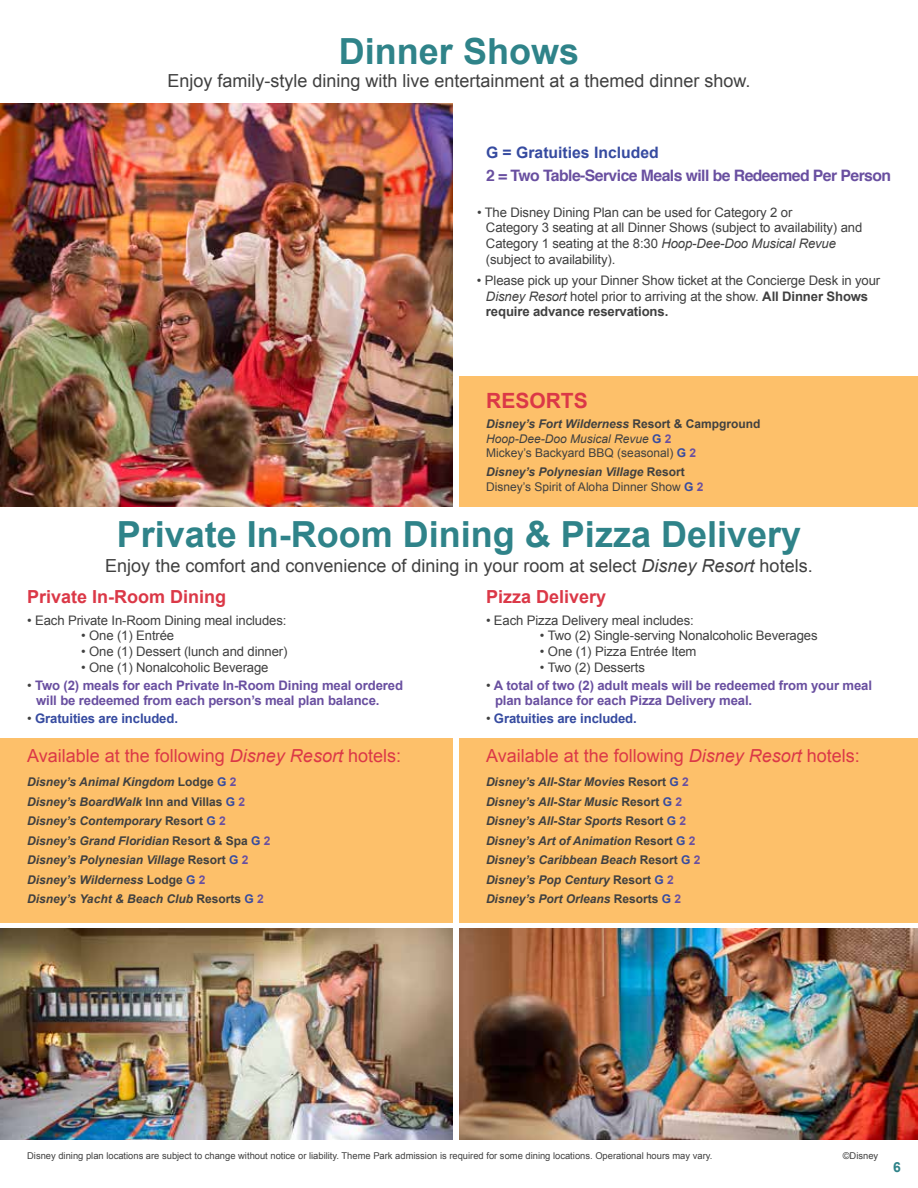
<style>
.page{position:relative;width:918px;height:1188px;background:#fff}
.page>*{position:absolute;margin:0;border:0;box-sizing:border-box;transform-origin:0 0}
.t1{font:700 36px "Arial";color:#2f8389}
.t2{font:700 21px "Arial";color:#db3847}
.t3{font:18px "Arial";color:#404040}
.t4{font:18px "Arial";color:#db3847}
.t5{font:700 18px "Arial";color:#db3847}
.t6{font:700 15.75px "Helvetica";letter-spacing:-.035em;color:#694fa0}
.t7{font:700 15.75px "Arial";color:#364ba0}
.t8{font:700 13.95px "Arial";color:#2f8389}
.t9{font:13.2px/15.8px "Arial";letter-spacing:-.01em;color:#404040}
.t10{font:700 13.2px/15px "Arial";letter-spacing:-.01em;color:#694fa0}
.t11{font:700 13.2px "Arial";letter-spacing:-.01em;color:#364ba0}
.t12{font:italic 700 12px/19.5px "Arial";color:#404040}
.t13{font:12px/14.4px "Arial";color:#404040}
.t14{font:9.3px "Arial";color:#404040}
.s1{font-style:italic}
.s2{font-weight:700}
.s3{font-weight:700;font-style:italic}
.s4{font-weight:700;color:#364ba0}
.s5{font-weight:700;color:#694fa0}
.s6{font-weight:400;color:#404040}
.s7{font-style:normal}
.s8{font-style:normal;color:#364ba0}
.s9{font-style:normal;color:#694fa0}
</style>
<div class="page">
<div style="left:0;top:738px;width:453px;height:184px;background:#fdc06a"></div>
<div style="left:459px;top:738px;width:459px;height:184px;background:#fdc06a"></div>
<div style="left:459px;top:376px;width:459px;height:131px;background:#fdc06a"></div>
<img style="left:0;top:104px;width:453px;height:403px">
<img style="left:459px;top:929px;width:459px;height:210px">
<img style="left:0;top:929px;width:453px;height:210px">
<h1 class="t1" style="left:339px;top:27px;width:242px">Dinner Shows</h1>
<h3 class="t3" style="left:167px;top:69px;width:585px">Enjoy family-style dining with live entertainment at a themed dinner show.</h3>
<p class="t7" style="left:486px;top:142px;width:174px">G = Gratuities Included</p>
<p class="t6" style="left:486px;top:162px;width:407px">2 = Two Table-Service Meals will be Redeemed Per Person</p>
<p class="t9" style="left:486px;top:204px;width:378px;text-indent:-9px">• The Disney Dining Plan can be used for Category 2 or<br>Category 3 seating at all Dinner Shows (subject to availability) and Category 1 seating at the 8:30 <span class="s1">Hoop-Dee-Doo Musical Revue </span>(subject to availability).</p>
<p class="t9" style="left:486px;top:272px;width:396px;text-indent:-9px">• Please pick up your Dinner Show ticket at the Concierge Desk in your<br><span class="s1">Disney Resort</span> hotel prior to arriving at the show. <span class="s2">All Dinner Shows require advance reservations.</span></p>
<h2 class="t2" style="left:486px;top:387px;width:103px">RESORTS</h2>
<p class="t13" style="left:486px;top:417px;width:276px"><span class="s3">Disney’s Fort Wilderness</span> <span class="s2">Resort &amp; Campground<br></span><span class="s1">Hoop-Dee-Doo Musical Revue</span> <span class="s4">G</span> <span class="s5">2<br></span>Mickey’s Backyard BBQ (seasonal) <span class="s4">G</span> <span class="s5">2</span></p>
<p class="t13" style="left:486px;top:465px;width:219px"><span class="s3">Disney’s Polynesian Village</span> <span class="s2">Resort<br></span>Disney’s Spirit of Aloha Dinner Show <span class="s4">G</span> <span class="s5">2</span></p>
<h1 class="t1" style="left:117px;top:511px;width:686px">Private In-Room Dining &amp; Pizza Delivery</h1>
<h3 class="t3" style="left:105px;top:554px;width:709px">Enjoy the comfort and convenience of dining in your room at select <span class="s1">Disney Resort</span> hotels.</h3>
<p class="t9" style="left:27px;top:612px;width:261px">• Each Private In-Room Dining meal includes:</p>
<p class="t9" style="left:81px;top:628px;width:95px">• One (1) Entrée</p>
<p class="t9" style="left:81px;top:644px;width:208px">• One (1) Dessert (lunch and dinner)</p>
<p class="t9" style="left:81px;top:660px;width:189px">• One (1) Nonalcoholic Beverage</p>
<p class="t10" style="left:36px;top:678px;width:368px;text-indent:-9px"><span class="s6">•</span> Two (2) meals for each Private In-Room Dining meal ordered will be redeemed from each person’s meal plan balance.</p>
<p class="t11" style="left:27px;top:710px;width:152px"><span class="s6">•</span> Gratuities are included.</p>
<h3 class="t5" style="left:486px;top:585px;width:122px">Pizza Delivery</h3>
<h3 class="t5" style="left:27px;top:585px;width:201px">Private In-Room Dining</h3>
<p class="t9" style="left:486px;top:612px;width:209px">• Each Pizza Delivery meal includes:</p>
<p class="t9" style="left:540px;top:628px;width:279px">• Two (2) Single-serving Nonalcoholic Beverages</p>
<p class="t9" style="left:540px;top:644px;width:158px">• One (1) Pizza Entrée Item</p>
<p class="t9" style="left:540px;top:660px;width:106px">• Two (2) Desserts</p>
<p class="t10" style="left:495px;top:678px;width:379px;text-indent:-9px"><span class="s6">•</span> A total of two (2) adult meals will be redeemed from your meal plan balance for each Pizza Delivery meal.</p>
<p class="t11" style="left:486px;top:710px;width:152px"><span class="s6">•</span> Gratuities are included.</p>
<h3 class="t4" style="left:27px;top:744px;width:375px">Available at the following <span class="s1">Disney Resort</span> hotels:</h3>
<p class="t12" style="left:27px;top:773px;width:245px">Disney’s Animal Kingdom <span class="s7">Lodge</span> <span class="s8">G</span> <span class="s9">2<br></span>Disney’s BoardWalk <span class="s7">Inn and Villas</span> <span class="s8">G</span> <span class="s9">2<br></span>Disney’s Contemporary <span class="s7">Resort</span> <span class="s8">G</span> <span class="s9">2<br></span>Disney’s Grand Floridian <span class="s7">Resort &amp; Spa</span> <span class="s8">G</span> <span class="s9">2<br></span>Disney’s Polynesian Village <span class="s7">Resort</span> <span class="s8">G</span> <span class="s9">2<br></span>Disney’s Wilderness <span class="s7">Lodge</span> <span class="s8">G</span> <span class="s9">2<br></span>Disney’s Yacht &amp; Beach Club <span class="s7">Resorts</span> <span class="s8">G</span> <span class="s9">2</span></p>
<h3 class="t4" style="left:486px;top:744px;width:375px">Available at the following <span class="s1">Disney Resort</span> hotels:</h3>
<p class="t12" style="left:486px;top:773px;width:216px">Disney’s All-Star Movies <span class="s7">Resort</span> <span class="s8">G</span> <span class="s9">2<br></span>Disney’s All-Star Music <span class="s7">Resort</span> <span class="s8">G</span> <span class="s9">2<br></span>Disney’s All-Star Sports <span class="s7">Resort</span> <span class="s8">G</span> <span class="s9">2<br></span>Disney’s Art of Animation <span class="s7">Resort</span> <span class="s8">G</span> <span class="s9">2<br></span>Disney’s Caribbean Beach <span class="s7">Resort</span> <span class="s8">G</span> <span class="s9">2<br></span>Disney’s Pop Century <span class="s7">Resort</span> <span class="s8">G</span> <span class="s9">2<br></span>Disney’s Port Orleans <span class="s7">Resorts</span> <span class="s8">G</span> <span class="s9">2</span></p>
<p class="t14" style="left:27px;top:1150px;width:687px">Disney dining plan locations are subject to change without notice or liability. Theme Park admission is required for some dining locations. Operational hours may vary.</p>
<p class="t14" style="left:843px;top:1150px;width:37px">©Disney</p>
<p class="t8" style="left:893px;top:1157px;width:9px">6</p>
</div>
